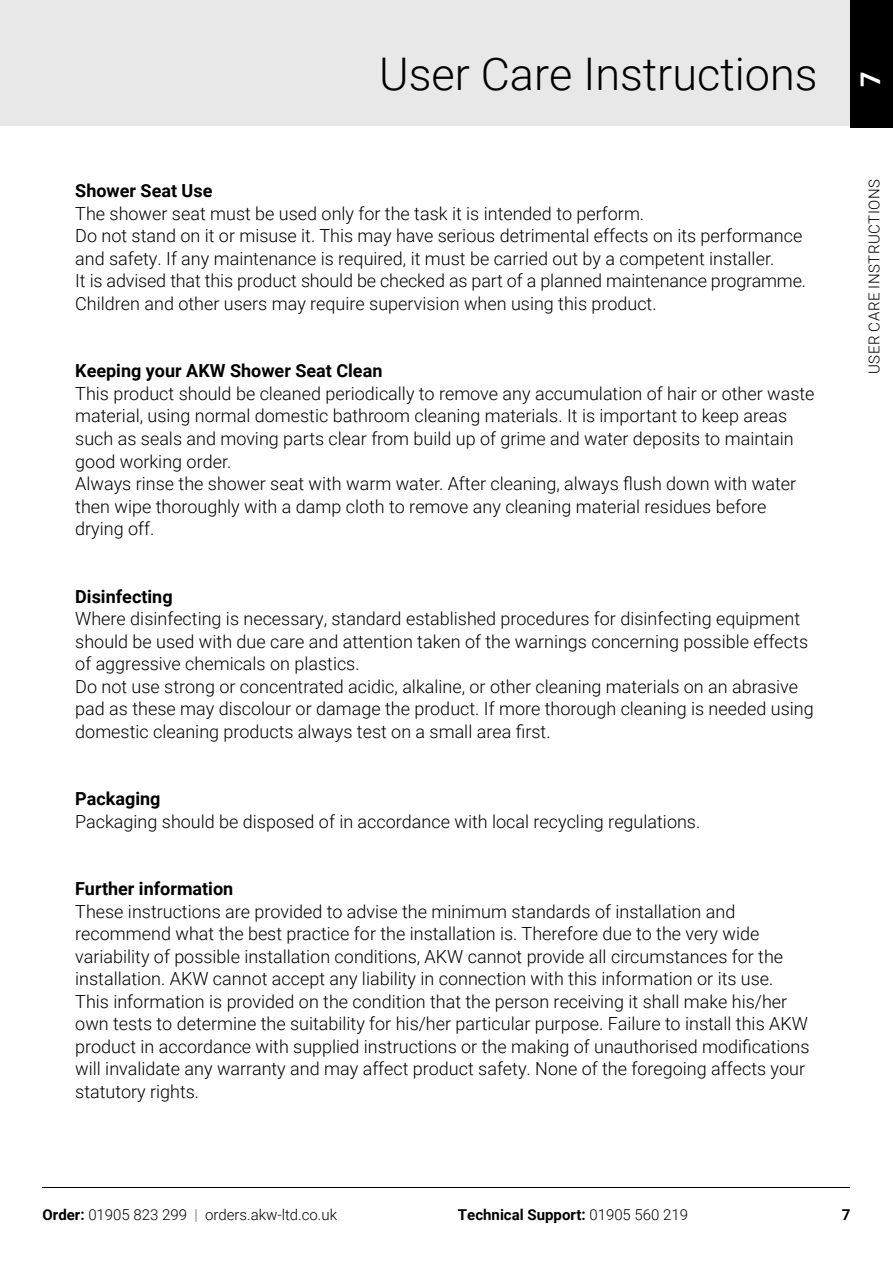
<style>
.page{position:relative;width:893px;height:1263px;background:#fff}
.page>*{position:absolute;margin:0;border:0;box-sizing:border-box;transform-origin:0 0}
.t1{font:300 45px "Roboto";color:#000}
.t2{font:700 27px "Roboto";color:#fdfdfd}
.t3{font:300 18px/22.5px "Roboto";color:#000}
.t4{font:700 18px "Roboto";color:#000}
.t5{font:300 15px "Roboto";color:#000}
.t6{font:700 15px "Roboto";color:#000}
.t7{font:300 15px "Roboto";letter-spacing:.035em;color:#000}
.s1{font-weight:700}
.s2{color:#636363}
.s3{font-weight:300}
</style>
<div class="page">
<div style="left:0;top:0;width:850px;height:126px;background:#e8e8e8"></div>
<div style="left:850px;top:0;width:43px;height:128px;background:#000"></div>
<hr style="left:43px;top:1187px;width:807px;height:1px;background:#000">
<h1 class="t1" style="left:379px;top:42px;width:440px">User Care I nstructions</h1>
<p class="t4" style="left:75px;top:178px;width:139px">Shower Seat Use</p>
<p class="t3" style="left:75px;top:202px;width:570px">The shower seat must be used only for the task it is intended to perform.</p>
<p class="t3" style="left:75px;top:224px;width:728px">Do not stand on it or misuse it. This may have serious detrimental effects on its performance and safety. I f any maintenance is required, it must be carried out by a competent installer.</p>
<p class="t3" style="left:75px;top:269px;width:732px">It is advised that this product should be checked as part of a planned maintenance programme.</p>
<p class="t3" style="left:75px;top:292px;width:583px">Children and other users may require supervision when using this product.</p>
<p class="t4" style="left:75px;top:358px;width:309px">Keeping your AKW Shower Seat Clean</p>
<p class="t3" style="left:75px;top:382px;width:741px">This product should be cleaned periodically to remove any accumulation of hair or other waste material, using normal domestic bathroom cleaning materials. It is important to keep areas</p>
<p class="t3" style="left:75px;top:427px;width:720px">such as seals and moving parts clear from build up of grime and water deposits to maintain good working order.</p>
<p class="t3" style="left:75px;top:472px;width:722px">Always rinse the shower seat with warm water. After cleaning, always flush down with water then wipe thoroughly with a damp cloth to remove any cleaning material residues before drying off.</p>
<p class="t4" style="left:75px;top:583px;width:99px">Disinfecting</p>
<p class="t3" style="left:75px;top:607px;width:734px">Where disinfecting is necessary, standard established procedures for disinfecting equipment should be used with due care and attention taken of the warnings concerning possible effects of aggressive chemicals on plastics.</p>
<p class="t3" style="left:75px;top:674px;width:740px">Do not use strong or concentrated acidic, alkaline, or other cleaning materials on an abrasive pad as these may discolour or damage the product. If more thorough cleaning is needed using domestic cleaning products always test on a small area first.</p>
<p class="t4" style="left:75px;top:786px;width:87px">Packaging</p>
<p class="t3" style="left:75px;top:809px;width:627px">Packaging should be disposed of in accordance with local recycling regulations.</p>
<p class="t4" style="left:75px;top:876px;width:160px">Further information</p>
<p class="t3" style="left:75px;top:899px;width:736px">These instructions are provided to advise the minimum standards of installation and recommend what the best practice for the installation is. Therefore due to the very wide variability of possible installation conditions, AKW cannot provide all circumstances for the installation. AKW cannot accept any liability in connection with this information or its use.<br>This information is provided on the condition that the person receiving it shall make his/her own tests to determine the suitability for his/her particular purpose. Failure to install this AKW product in accordance with supplied instructions or the making of unauthorised modifications will invalidate any warranty and may affect product safety. N one of the foregoing affects your statutory rights.</p>
<h2 class="t2" style="left:852px;top:87px;width:17px;rotate:-90deg">7</h2>
<p class="t7" style="left:864px;top:374px;width:195px;rotate:-90deg">User Care I nstructions</p>
<p class="t5" style="left:43px;top:1204px;width:296px"><span class="s1">Order:</span> 01905 823 299 <span class="s2">|</span> orders.akw-ltd.co.uk</p>
<p class="t6" style="left:458px;top:1204px;width:232px">Technical Support: <span class="s3">01905 560 219</span></p>
<p class="t6" style="left:842px;top:1204px;width:10px">7</p>
</div>
